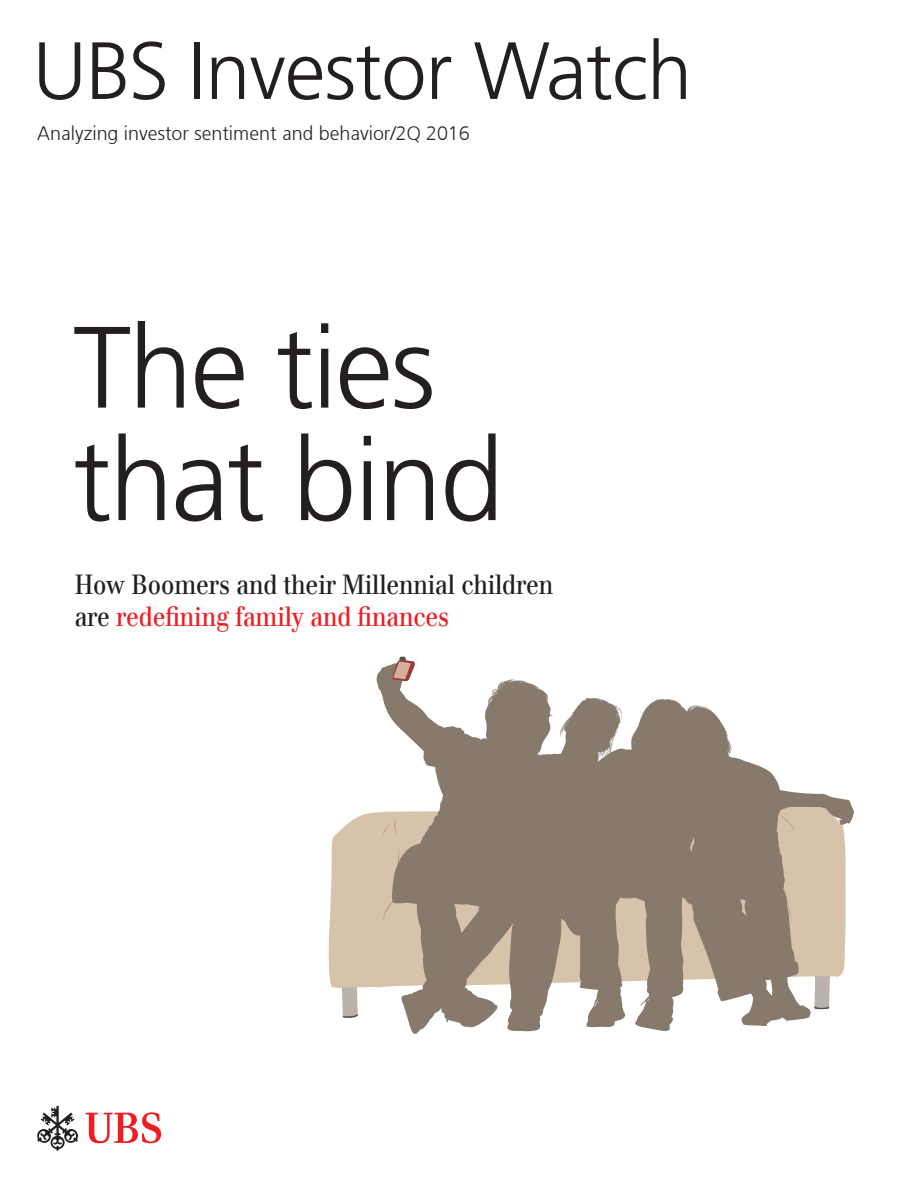
<style>
.page{position:relative;width:918px;height:1188px;background:#fff}
.page>*{position:absolute;margin:0;border:0;box-sizing:border-box;transform-origin:0 0}
.t1{font:300 115.5px/112.5px "Frutiger 45";letter-spacing:-.02em;color:#231f20}
.t2{font:300 81px "Frutiger 45";letter-spacing:-.01em;color:#231f20}
.t3{font:27px/31.5px "UBS Headline";color:#231f20}
.t4{font:300 19.5px "Frutiger 45";color:#231f20}
.s1{color:#ee1d23}
</style>
<div class="page">
<svg style="left:37px;top:1106px;width:41px;height:45px"></svg>
<svg style="left:86px;top:1112px;width:75px;height:31px"></svg>
<svg style="left:342px;top:988px;width:16px;height:30px"></svg>
<svg style="left:328px;top:812px;width:48px;height:176px;background:#dbc9b3"></svg>
<svg style="left:376px;top:664px;width:478px;height:370px;fill:#877a6d"></svg>
<svg style="left:392px;top:657px;width:23px;height:24px"></svg>
<svg style="left:560px;top:698px;width:62px;height:68px"></svg>
<svg style="left:485px;top:679px;width:63px;height:63px;background:#978c81"></svg>
<svg style="left:639px;top:699px;width:93px;height:63px"></svg>
<p class="t2" style="left:33px;top:24px;width:661px">UBS Investor Watch</p>
<p class="t4" style="left:37px;top:122px;width:434px">Analyzing investor sentiment and behavior/2Q 2016</p>
<p class="t1" style="left:73px;top:311px;width:432px">The ties that bind</p>
<p class="t3" style="left:75px;top:569px;width:480px">How Boomers and their Millennial children are <span class="s1">redefining family and finances</span></p>
</div>
